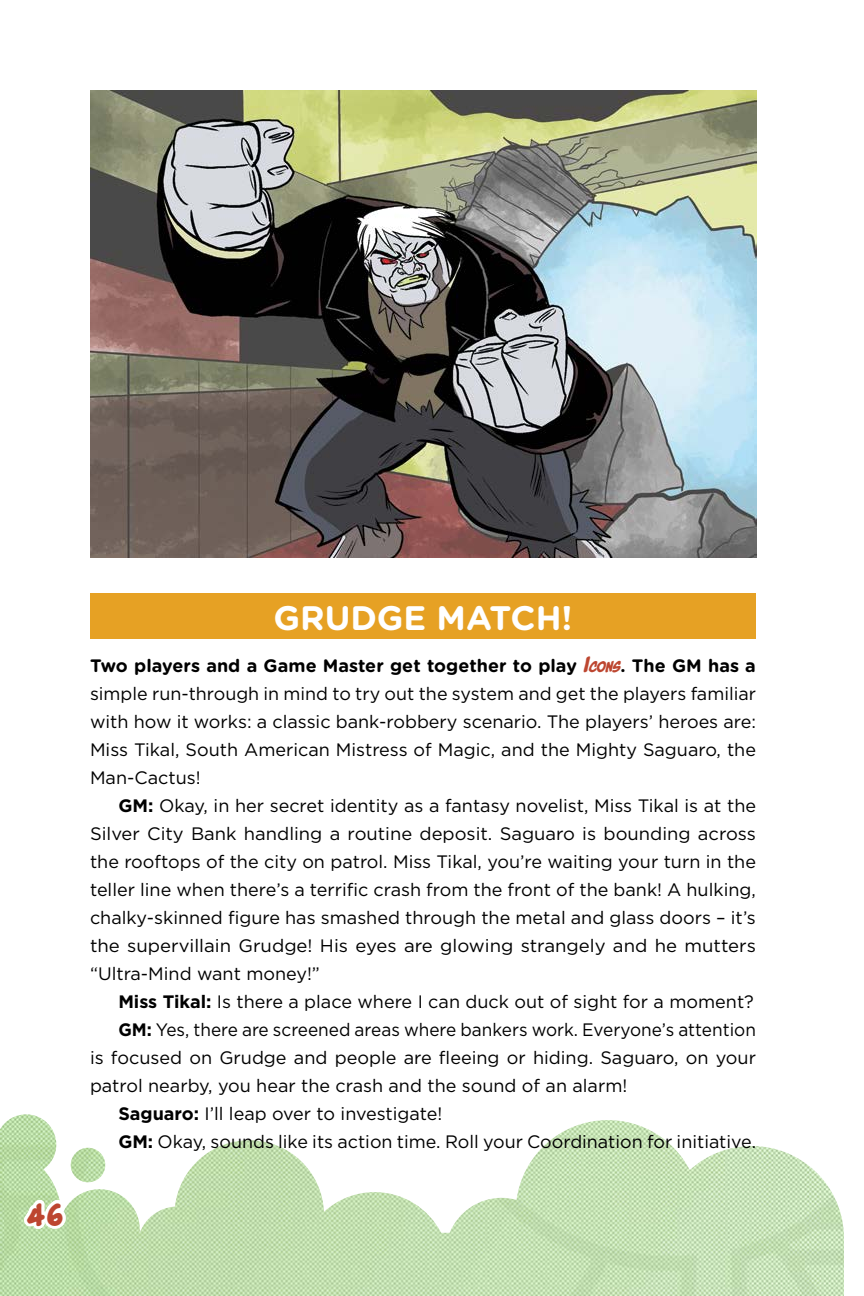
<style>
.page{position:relative;width:864px;height:1296px;background:#fff}
.page>*{position:absolute;margin:0;border:0;box-sizing:border-box;transform-origin:0 0}
.t1{font:38px "Big Bad Bold BB";color:#bc3123}
.t2{font:700 34px "Gotham Rounded";color:#fff}
.t3{font:18px/28px "Gotham";color:#000;text-align:justify}
.t4{font:18px "Gotham";color:#000;scale:.96 1}
.t5{font:700 18px "Gotham Rounded";color:#000}
.s1{font-family:"Big Bad Bold BB";font-weight:400;font-style:italic;font-size:26px;color:#bd4630}
.s2{font-family:"Big Bad Bold BB";font-weight:400;font-style:italic;font-size:18.2px;color:#bd4630}
.s3{font-weight:700}
</style>
<div class="page">
<img style="left:0;top:1114px;width:844px;height:182px">
<img style="left:90px;top:91px;width:666px;height:467px">
<svg style="left:20px;top:1149px;width:50px;height:85px"></svg>
<div style="left:90px;top:593px;width:666px;height:46px;background:#e6a124"></div>
<h1 class="t1" style="left:27px;top:1193px;width:37px">46</h1>
<h2 class="t2" style="left:273px;top:593px;width:301px">GRUDGE MATCH!</h2>
<p class="t5" style="left:90px;top:652px;width:508px">Two players and a Game Master get together to play <span class="s1">I</span><span class="s2">CONS</span></p>
<p class="t5" style="left:620px;top:652px;width:137px">. The GM has a</p>
<p class="t3" style="left:90px;top:679px;width:668px">simple run-through in mind to try out the system and get the players familiar with how it works: a classic bank-robbery scenario. The players’ heroes are:<br>Miss Tikal, South American Mistress of Magic, and the Mighty Saguaro, the Man-Cactus!</p>
<p class="t3" style="left:90px;top:791px;width:668px;text-indent:28px"><span class="s3">GM:</span> Okay, in her secret identity as a fantasy novelist, Miss Tikal is at the Silver City Bank handling a routine deposit. Saguaro is bounding across the rooftops of the city on patrol. Miss Tikal, you’re waiting your turn in the teller line when there’s a terrific crash from the front of the bank! A hulking, chalky-skinned figure has smashed through the metal and glass doors – it’s the supervillain Grudge! His eyes are glowing strangely and he mutters “Ultra-Mind want money!”</p>
<p class="t3" style="left:118px;top:987px;width:637px"><span class="s3">Miss Tikal:</span> Is there a place where I can duck out of sight for a moment?</p>
<p class="t4" style="left:118px;top:1018px;width:666px"><span class="s3">GM:</span> Yes, there are screened areas where bankers work. Everyone’s attention</p>
<p class="t3" style="left:90px;top:1043px;width:668px">is focused on Grudge and people are fleeing or hiding. Saguaro, on your</p>
<p class="t3" style="left:90px;top:1071px;width:539px">patrol nearby, you hear the crash and the sound of an alarm!</p>
<p class="t3" style="left:118px;top:1099px;width:326px"><span class="s3">Saguaro:</span> I’ll leap over to investigate!</p>
<p class="t3" style="left:118px;top:1127px;width:639px"><span class="s3">GM:</span> Okay, sounds like its action time. Roll your Coordination for initiative.</p>
</div>
